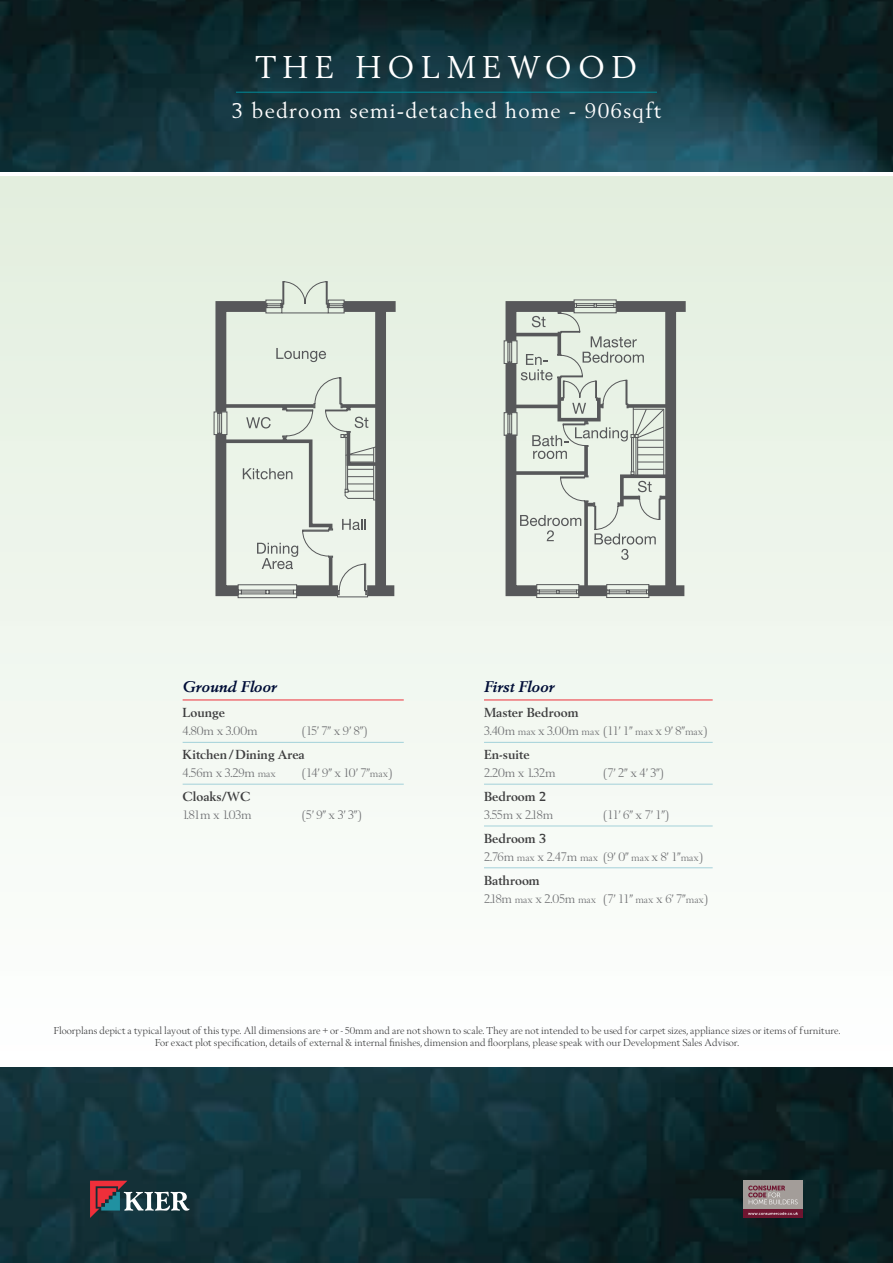
<style>
.page{position:relative;width:893px;height:1263px;background:#fff}
.page>*{position:absolute;margin:0;border:0;box-sizing:border-box;transform-origin:0 0}
.t1{font:31.05px "Berling";letter-spacing:.2em;color:#fff}
.t2{font:21px "Berling";letter-spacing:.06em;color:#fff}
.t3{font:italic 700 15.3px "Berling";color:#000d37}
.t4{font:12.9px/17.9px "Berling";color:#6c6d70}
.t5{font:700 12.9px/17.9px "Berling";color:#3e3e3f}
.t6{font:10.5px/12px "Berling";color:#3e3e3f;text-align:center}
.s1{font-weight:400;color:#6c6d70}
.s2{font-weight:400;font-size:10.5px;color:#6c6d70}
.s3{font-size:10.5px}
.s4{font-weight:700;color:#3e3e3f}
</style>
<div class="page">
<div style="left:0;top:177px;width:893px;height:885px;background:linear-gradient(to bottom,#e2eede,#fefffe)"></div>
<img style="left:0;top:0;width:893px;height:171px">
<hr style="left:236px;top:92px;width:421px;height:1px;background:#008b99">
<svg style="left:214px;top:296px;width:192px;height:44px;background:#c3cbc2"></svg>
<svg style="left:265px;top:281px;width:80px;height:33px;background:#ced8cc"></svg>
<hr style="left:282px;top:313px;width:46px;height:1px;background:#57585a">
<svg style="left:214px;top:340px;width:203px;height:258px;background:#cfd6cd"></svg>
<div style="left:500px;top:296px;width:186px;height:302px;background:#e9f2e6"></div>
<div style="left:648px;top:585px;width:36px;height:11px;background:#57585a"></div>
<svg style="left:490px;top:299px;width:187px;height:299px;background:#c6cdc5"></svg>
<hr style="left:484px;top:699px;width:229px;height:1px;background:#ee2f3a">
<hr style="left:484px;top:742px;width:229px;height:1px;background:#a3d1d9">
<hr style="left:484px;top:784px;width:229px;height:1px;background:#a3d1d9">
<hr style="left:484px;top:826px;width:229px;height:1px;background:#a3d1d9">
<hr style="left:484px;top:867px;width:229px;height:1px;background:#a3d1d9">
<hr style="left:183px;top:699px;width:221px;height:1px;background:#ee2f3a">
<hr style="left:183px;top:742px;width:221px;height:1px;background:#a3d1d9">
<hr style="left:183px;top:784px;width:221px;height:1px;background:#a3d1d9">
<img style="left:0;top:1067px;width:893px;height:196px">
<div style="left:743px;top:1209px;width:60px;height:9px;background:#6f1530"></div>
<svg style="left:748px;top:1212px;width:50px;height:3px"></svg>
<div style="left:743px;top:1180px;width:60px;height:29px;background:#a39d99"></div>
<svg style="left:748px;top:1185px;width:50px;height:19px"></svg>
<svg style="left:90px;top:1181px;width:99px;height:37px;background:#59565d"></svg>
<h1 class="t1" style="left:256px;top:48px;width:383px">THE HOLMEWOOD</h1>
<h2 class="t2" style="left:232px;top:98px;width:431px">3 bedroom semi-detached home - 906sqft</h2>
<h3 class="t3" style="left:183px;top:678px;width:96px">Ground Floor</h3>
<p class="t5" style="left:183px;top:704px;width:44px">Lounge</p>
<p class="t4" style="left:183px;top:723px;width:77px">4.80m x 3.00m</p>
<p class="t4" style="left:302px;top:723px;width:67px">(15’ 7” x 9’ 8”)</p>
<p class="t5" style="left:183px;top:746px;width:124px">Kitchen/Dining Area<br><span class="s1">4.56m x 3.29m</span> <span class="s2">max</span></p>
<p class="t4" style="left:302px;top:765px;width:92px">(14’ 9” x 10’ 7”<span class="s3">max</span>)</p>
<p class="t5" style="left:183px;top:788px;width:69px">Cloaks/WC</p>
<p class="t4" style="left:183px;top:807px;width:71px">1.81m x 1.03m</p>
<p class="t4" style="left:302px;top:807px;width:62px">(5’ 9” x 3’ 3”)</p>
<h3 class="t3" style="left:484px;top:678px;width:72px">First Floor</h3>
<p class="t4" style="left:484px;top:705px;width:225px"><span class="s4">Master Bedroom<br></span>3.40m <span class="s3">max</span> x 3.00m <span class="s3">max</span> (11’ 1” <span class="s3">max</span> x 9’ 8”<span class="s3">max</span>)</p>
<p class="t5" style="left:484px;top:746px;width:47px">En-suite</p>
<p class="t4" style="left:484px;top:765px;width:73px">2.20m x 1.32m</p>
<p class="t4" style="left:603px;top:765px;width:62px">(7’ 2” x 4’ 3”)</p>
<p class="t5" style="left:484px;top:788px;width:64px">Bedroom 2</p>
<p class="t4" style="left:484px;top:807px;width:71px">3.55m x 2.18m</p>
<p class="t4" style="left:603px;top:807px;width:68px">(11’ 6” x 7’ 1”)</p>
<p class="t4" style="left:484px;top:831px;width:221px"><span class="s4">Bedroom 3<br></span>2.76m <span class="s3">max</span> x 2.47m <span class="s3">max</span> (9’ 0” <span class="s3">max</span> x 8’ 1”<span class="s3">max</span>)</p>
<p class="t4" style="left:484px;top:872px;width:226px"><span class="s4">Bathroom<br></span>2.18m <span class="s3">max</span> x 2.05m <span class="s3">max</span> (7’ 11” <span class="s3">max</span> x 6’ 7”<span class="s3">max</span>)</p>
<p class="t6" style="left:54px;top:1026px;width:788px">Floorplans depict a typical layout of this type. All dimensions are + or - 50mm and are not shown to scale. They are not intended to be used for carpet sizes, appliance sizes or items of furniture.<br>For exact plot specification, details of external &amp; internal finishes, dimension and floorplans, please speak with our Development Sales Advisor.</p>
</div>
